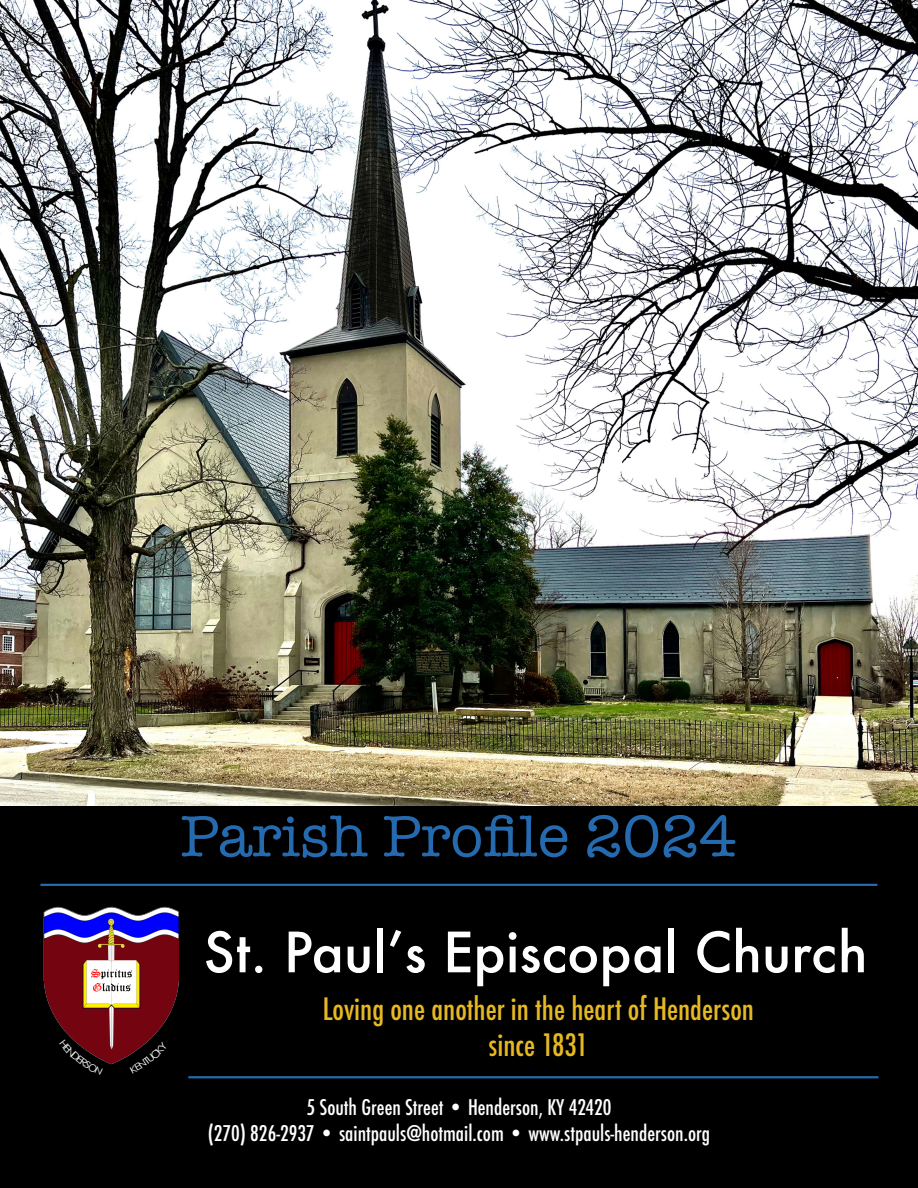
<style>
.page{position:relative;width:918px;height:1188px;background:#fff}
.page>*{position:absolute;margin:0;border:0;box-sizing:border-box;transform-origin:0 0}
.t1{font:60px "American Typewriter";color:#256aae}
.TOC_Tab_Leader{font:500 54px "Futura";color:#fff}
.t2{font:500 condensed 30px "Futura";color:#e6b821}
.t3{font:500 condensed 21px "Futura";color:#fff}
</style>
<div class="page">
<img style="left:0;top:0;width:918px;height:806px">
<div style="left:0;top:806px;width:918px;height:382px;background:#000"></div>
<img style="left:43px;top:906px;width:136px;height:159px">
<hr style="left:188px;top:1076px;width:690px;height:2px;background:#256aae">
<hr style="left:40px;top:884px;width:837px;height:2px;background:#256aae">
<svg style="left:130px;top:1041px;width:38px;height:24px"></svg>
<svg style="left:60px;top:1040px;width:43px;height:25px"></svg>
<p class="t1" style="left:181px;top:790px;width:558px">Parish Profile 2024</p>
<p class="TOC_Tab_Leader" style="left:203px;top:915px;width:666px">St. Paul’s Episcopal Church</p>
<p class="t2" style="left:323px;top:989px;width:433px">Loving one another in the heart of Henderson</p>
<p class="t2" style="left:489px;top:1025px;width:101px">since 1831</p>
<p class="t3" style="left:307px;top:1094px;width:306px">5 South Green Street • Henderson, KY 42420</p>
<p class="t3" style="left:208px;top:1119px;width:504px">(270) 826-2937 • saintpauls@hotmail.com • www.stpauls-henderson.org</p>
</div>
